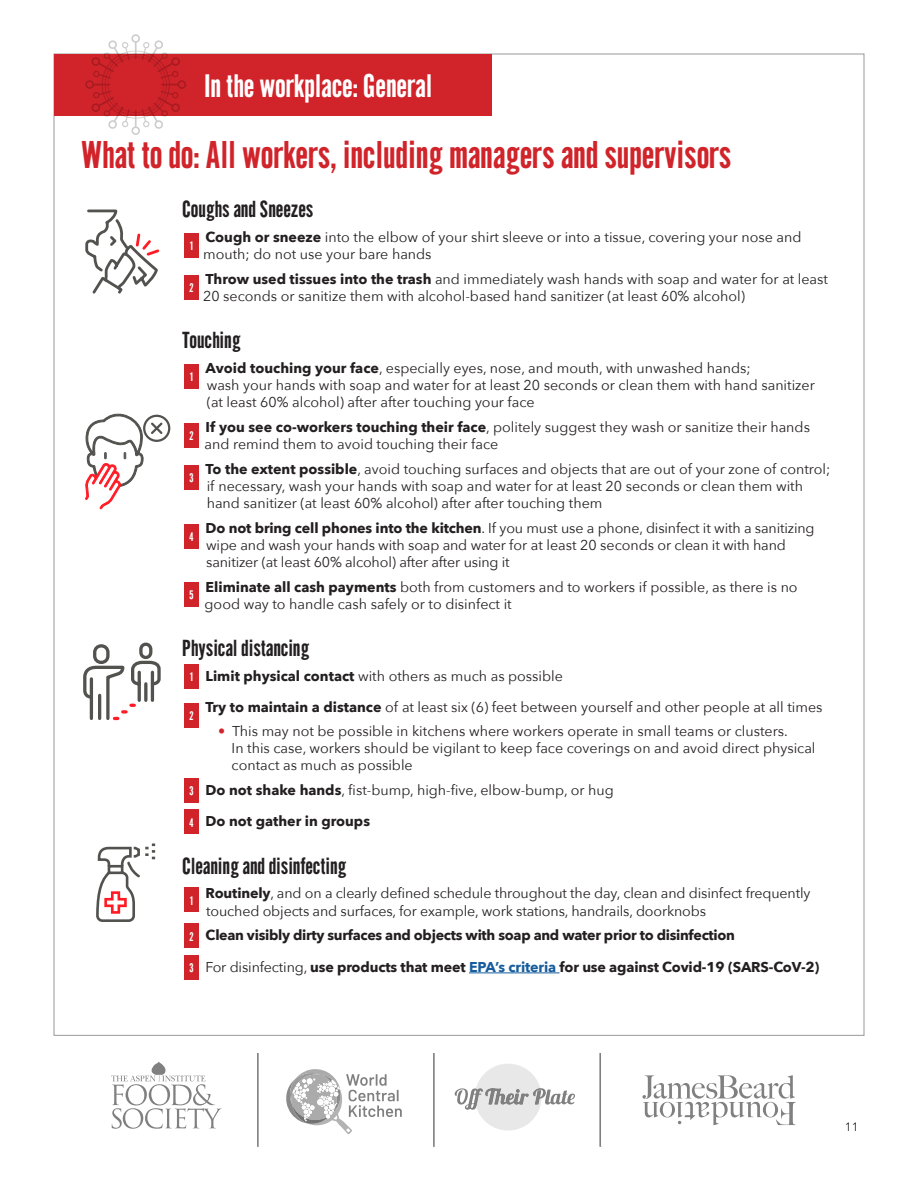
<style>
.page{position:relative;width:918px;height:1188px;background:#fff}
.page>*{position:absolute;margin:0;border:0;box-sizing:border-box;transform-origin:0 0}
.t1{font:37.5px "CG Gothic No 1";color:#d1232a}
.t2{font:31.5px "CG Gothic No 1";color:#fff}
.t3{font:22.5px "CG Gothic No 1";color:#231f20}
.t4{font:700 22.5px "Avenir Next";color:#fff}
.t5{font:14.25px/17.1px "Avenir Next";color:#231f20}
.t6{font:700 14.25px "Avenir Next";letter-spacing:-.02em;color:#231f20}
.t7{font:700 14.25px "Avenir Next";color:#231f20}
.t8{font:12px "CG Gothic No 1";color:#fff}
.t9{font:12px "Avenir Next";color:#231f20}
.s1{font-weight:700}
.s2{color:#d1232a}
.s3{font-weight:400}
.s4{color:#175d9e}
</style>
<div class="page">
<hr style="left:469px;top:973px;width:91px;height:1px;background:#175d9e">
<div style="left:184px;top:233px;width:14px;height:25px;background:#d1232a"></div>
<div style="left:184px;top:275px;width:14px;height:25px;background:#d1232a"></div>
<div style="left:184px;top:365px;width:14px;height:24px;background:#d1232a"></div>
<div style="left:184px;top:423px;width:14px;height:25px;background:#d1232a"></div>
<div style="left:184px;top:465px;width:14px;height:25px;background:#d1232a"></div>
<div style="left:184px;top:524px;width:14px;height:25px;background:#d1232a"></div>
<div style="left:184px;top:582px;width:14px;height:25px;background:#d1232a"></div>
<div style="left:184px;top:664px;width:14px;height:25px;background:#d1232a"></div>
<div style="left:184px;top:703px;width:14px;height:25px;background:#d1232a"></div>
<div style="left:184px;top:778px;width:14px;height:25px;background:#d1232a"></div>
<div style="left:184px;top:810px;width:14px;height:24px;background:#d1232a"></div>
<div style="left:54px;top:54px;width:438px;height:61px;background:#d1232a"></div>
<svg style="left:85px;top:34px;width:101px;height:101px"></svg>
<svg style="left:85px;top:413px;width:59px;height:96px"></svg>
<div style="left:143px;top:415px;width:27px;height:27px;border:2px solid #52524f;border-radius:50%"></div>
<svg style="left:151px;top:423px;width:12px;height:11px"></svg>
<svg style="left:85px;top:209px;width:75px;height:85px"></svg>
<div style="left:93px;top:644px;width:17px;height:20px;border:3px solid #52524f;border-radius:7px"></div>
<div style="left:139px;top:643px;width:13px;height:16px;border:3px solid #52524f;border-radius:5px"></div>
<svg style="left:83px;top:659px;width:78px;height:62px"></svg>
<svg style="left:455px;top:1064px;width:120px;height:67px"></svg>
<svg style="left:286px;top:1070px;width:116px;height:64px"></svg>
<svg style="left:433px;top:1053px;width:2px;height:94px"></svg>
<svg style="left:257px;top:1053px;width:2px;height:94px"></svg>
<svg style="left:599px;top:1053px;width:2px;height:94px"></svg>
<svg style="left:95px;top:843px;width:127px;height:286px"></svg>
<svg style="left:642px;top:1075px;width:154px;height:50px"></svg>
<p class="t4" style="left:79px;top:60px;width:284px">In the workplace: General</p>
<p class="t2" style="left:204px;top:67px;width:229px">In the workplace: General</p>
<p class="t1" style="left:81px;top:133px;width:652px">What to do: All workers, including managers and supervisors</p>
<p class="t3" style="left:182px;top:196px;width:133px">Coughs and Sneezes</p>
<p class="t8" style="left:189px;top:239px;width:5px">1</p>
<p class="t5" style="left:203px;top:228px;width:600px"><span class="s1">Cough or sneeze</span> into the elbow of your shirt sleeve or into a tissue, covering your nose and mouth; do not use your bare hands</p>
<p class="t8" style="left:189px;top:281px;width:5px">2</p>
<p class="t5" style="left:203px;top:270px;width:626px"><span class="s1">Throw used tissues into the trash</span> and immediately wash hands with soap and water for at least<br>20 seconds or sanitize them with alcohol-based hand sanitizer (at least 60% alcohol)</p>
<p class="t3" style="left:182px;top:327px;width:60px">Touching</p>
<p class="t8" style="left:189px;top:370px;width:5px">1</p>
<p class="t5" style="left:206px;top:359px;width:611px"><span class="s1">Avoid touching your face</span>, especially eyes, nose, and mouth, with unwashed hands;<br>wash your hands with soap and water for at least 20 seconds or clean them with hand sanitizer (at least 60% alcohol) after after touching your face</p>
<p class="t8" style="left:189px;top:429px;width:5px">2</p>
<p class="t5" style="left:205px;top:418px;width:607px"><span class="s1">If you see co-workers touching their face</span>, politely suggest they wash or sanitize their hands and remind them to avoid touching their face</p>
<p class="t8" style="left:189px;top:470px;width:5px">3</p>
<p class="t5" style="left:206px;top:460px;width:626px"><span class="s1">To the extent possible</span>, avoid touching surfaces and objects that are out of your zone of control; if necessary, wash your hands with soap and water for at least 20 seconds or clean them with hand sanitizer (at least 60% alcohol) after after touching them</p>
<p class="t8" style="left:189px;top:529px;width:5px">4</p>
<p class="t5" style="left:206px;top:519px;width:611px"><span class="s1">Do not bring cell phones into the kitchen</span>. If you must use a phone, disinfect it with a sanitizing wipe and wash your hands with soap and water for at least 20 seconds or clean it with hand sanitizer (at least 60% alcohol) after after using it</p>
<p class="t8" style="left:189px;top:588px;width:5px">5</p>
<p class="t5" style="left:205px;top:577px;width:595px"><span class="s1">Eliminate all cash payments</span> both from customers and to workers if possible, as there is no good way to handle cash safely or to disinfect it</p>
<p class="t3" style="left:182px;top:634px;width:129px">Physical distancing</p>
<p class="t8" style="left:189px;top:669px;width:5px">1</p>
<p class="t5" style="left:206px;top:667px;width:359px"><span class="s1">Limit physical contact</span> with others as much as possible</p>
<p class="t8" style="left:189px;top:708px;width:5px">2</p>
<p class="t5" style="left:206px;top:698px;width:618px"><span class="s1">Try to maintain a distance</span> of at least six (6) feet between yourself and other people at all times</p>
<p class="t5" style="left:218px;top:722px;width:571px"><span class="s2">•</span> This may not be possible in kitchens where workers operate in small teams or clusters.</p>
<p class="t5" style="left:232px;top:739px;width:585px">In this case, workers should be vigilant to keep face coverings on and avoid direct physical contact as much as possible</p>
<p class="t8" style="left:189px;top:784px;width:5px">3</p>
<p class="t5" style="left:206px;top:781px;width:410px"><span class="s1">Do not shake hands</span>, fist-bump, high-five, elbow-bump, or hug</p>
<p class="t8" style="left:189px;top:815px;width:5px">4</p>
<p class="t7" style="left:206px;top:809px;width:166px">Do not gather in groups</p>
<p class="t3" style="left:182px;top:852px;width:166px">Cleaning and disinfecting</p>
<p class="t8" style="left:189px;top:893px;width:5px">1</p>
<p class="t5" style="left:206px;top:884px;width:606px"><span class="s1">Routinely</span>, and on a clearly defined schedule throughout the day, clean and disinfect frequently touched objects and surfaces, for example, work stations, handrails, doorknobs</p>
<p class="t8" style="left:189px;top:929px;width:5px">2</p>
<p class="t6" style="left:206px;top:923px;width:531px">Clean visibly dirty surfaces and objects with soap and water prior to disinfection</p>
<p class="t8" style="left:189px;top:961px;width:5px">3</p>
<p class="t6" style="left:206px;top:954px;width:615px"><span class="s3">For disinfecting,</span> use products that meet <span class="s4">EPA’s criteria</span> for use against Covid-19 (SARS-CoV-2)</p>
<p class="t9" style="left:845px;top:1117px;width:15px">11</p>
</div>
